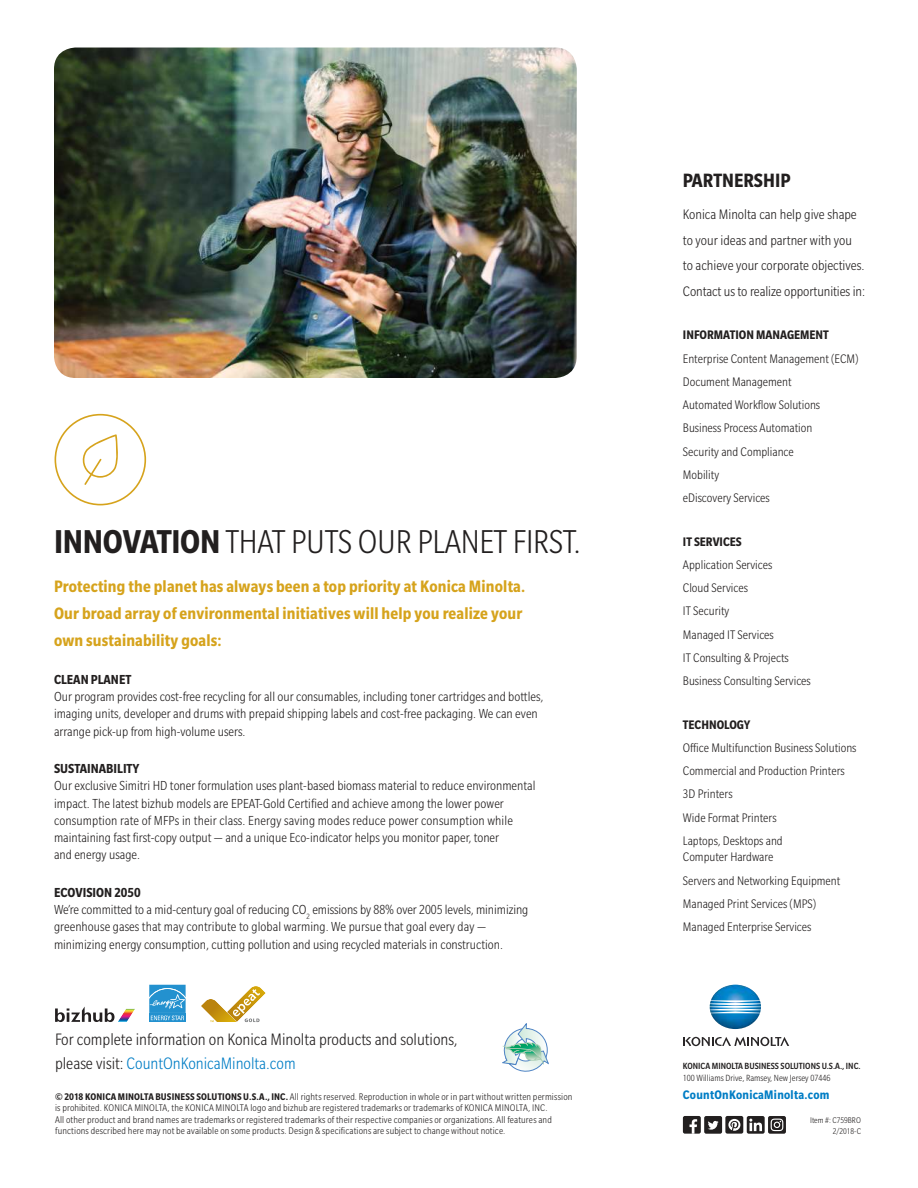
<style>
.page{position:relative;width:918px;height:1188px;background:#fff}
.page>*{position:absolute;margin:0;border:0;box-sizing:border-box;transform-origin:0 0}
.t1{font:300 condensed 36px "Slate Std";letter-spacing:-.01em;color:#221f1f}
.t2{font:700 condensed 21px "Slate Std";color:#221f1f}
.t3{font:700 condensed 18px/27px "Slate Std";letter-spacing:.01em;color:#d6a31c}
.t4{font:300 condensed 18px/24px "Slate Std";color:#221f1f}
.t5{font:300 condensed 15px/25.5px "Slate Std";color:#221f1f}
.t6{font:300 condensed 14.25px/17.2px "Slate Std";color:#221f1f}
.t7{font:700 condensed 14.25px "Slate Std";color:#221f1f}
.t8{font:300 condensed 13.5px/23.2px "Slate Std";color:#221f1f}
.t9{font:700 condensed 13.5px "Slate Std";color:#221f1f}
.t10{font:700 condensed 13.5px "Slate Std";letter-spacing:.02em;color:#007dc5}
.t11{font:300 condensed 10.5px/11.2px "Slate Std";letter-spacing:.015em;color:#221f1f}
.t12{font:500 condensed 9.75px "Slate Std";color:#221f1f}
.t13{font:300 condensed 9.75px "Slate Std";color:#221f1f}
.t14{font:300 condensed 9px/10.5px "Slate Std";color:#221f1f;text-align:right}
.s1{font-weight:700}
.s2{color:#007dc5}
</style>
<div class="page">
<img style="left:54px;top:48px;width:523px;height:330px">
<svg style="left:55px;top:1007px;width:60px;height:15px"></svg>
<img style="left:118px;top:1009px;width:17px;height:13px">
<svg style="left:149px;top:1020px;width:37px;height:2px"></svg>
<svg style="left:149px;top:985px;width:37px;height:35px"></svg>
<img style="left:201px;top:999px;width:26px;height:23px">
<img style="left:227px;top:986px;width:39px;height:36px">
<svg style="left:232px;top:989px;width:28px;height:33px"></svg>
<img style="left:710px;top:985px;width:51px;height:44px">
<svg style="left:683px;top:1037px;width:106px;height:9px"></svg>
<div style="left:704px;top:1116px;width:18px;height:18px;background:#221f1f;border-radius:2px"></div>
<svg style="left:708px;top:1121px;width:11px;height:9px"></svg>
<div style="left:725px;top:1116px;width:18px;height:18px;background:#221f1f;border-radius:2px"></div>
<svg style="left:728px;top:1119px;width:12px;height:12px"></svg>
<div style="left:747px;top:1116px;width:18px;height:18px;background:#221f1f;border-radius:2px"></div>
<svg style="left:749px;top:1119px;width:13px;height:12px"></svg>
<svg style="left:768px;top:1116px;width:18px;height:18px"></svg>
<svg style="left:771px;top:1119px;width:12px;height:12px"></svg>
<div style="left:683px;top:1116px;width:18px;height:18px;background:#221f1f;border-radius:2px"></div>
<svg style="left:690px;top:1119px;width:7px;height:15px"></svg>
<svg style="left:502px;top:1023px;width:47px;height:48px"></svg>
<img style="left:509px;top:1058px;width:31px;height:2px">
<img style="left:507px;top:1043px;width:34px;height:15px">
<svg style="left:55px;top:414px;width:91px;height:91px"></svg>
<h1 class="t1" style="left:54px;top:528px;width:528px"><span class="s1">INNOVATION</span>THAT PUTS OUR PLANET FIRST.</h1>
<p class="t3" style="left:54px;top:574px;width:473px">Protecting the planet has always been a top priority at Konica Minolta.<br>Our broad array of environmental initiatives will help you realize your own sustainability goals:</p>
<p class="t7" style="left:54px;top:674px;width:79px">CLEAN PLANET</p>
<p class="t6" style="left:54px;top:689px;width:491px">Our program provides cost-free recycling for all our consumables, including toner cartridges and bottles, imaging units, developer and drums with prepaid shipping labels and cost-free packaging. We can even arrange pick-up from high-volume users.</p>
<p class="t7" style="left:54px;top:763px;width:87px">SUSTAINABILITY</p>
<p class="t6" style="left:54px;top:778px;width:483px">Our exclusive Simitri HD toner formulation uses plant-based biomass material to reduce environmental impact. The latest bizhub models are EPEAT-Gold Certified and achieve among the lower power consumption rate of MFPs in their class. Energy saving modes reduce power consumption while maintaining fast first-copy output — and a unique Eco-indicator helps you monitor paper, toner<br>and energy usage.</p>
<p class="t6" style="left:54px;top:885px;width:476px"><span class="s1">ECOVISION 2050<br></span>We’re committed to a mid-century goal of reducing CO<sub>2</sub> emissions by 88% over 2005 levels, minimizing greenhouse gases that may contribute to global warming. We pursue that goal every day — minimizing energy consumption, cutting pollution and using recycled materials in construction.</p>
<p class="t4" style="left:55px;top:1028px;width:404px">For complete information on Konica Minolta products and solutions, please visit: <span class="s2">CountOnKonicaMinolta.com</span></p>
<p class="t11" style="left:55px;top:1092px;width:519px"><span class="s1">© 2018 KONICA MINOLTA BUSINESS SOLUTIONS U.S.A., INC.</span> All rights reserved. Reproduction in whole or in part without written permission is prohibited. KONICA MINOLTA, the KONICA MINOLTA logo and bizhub are registered trademarks or trademarks of KONICA MINOLTA, INC.<br>All other product and brand names are trademarks or registered trademarks of their respective companies or organizations. All features and functions described here may not be available on some products. Design &amp; specifications are subject to change without notice.</p>
<h2 class="t2" style="left:683px;top:172px;width:109px">PARTNERSHIP</h2>
<p class="t5" style="left:683px;top:203px;width:184px">Konica Minolta can help give shape to your ideas and partner with you to achieve your corporate objectives.<br>Contact us to realize opportunities in:</p>
<p class="t9" style="left:683px;top:330px;width:147px">INFORMATION MANAGEMENT</p>
<p class="t8" style="left:683px;top:348px;width:177px">Enterprise Content Management (ECM)<br>Document Management<br>Automated Workflow Solutions<br>Business Process Automation<br>Security and Compliance<br>Mobility<br>eDiscovery Services</p>
<p class="t9" style="left:683px;top:536px;width:60px">IT SERVICES</p>
<p class="t8" style="left:683px;top:554px;width:129px">Application Services<br>Cloud Services<br>IT Security<br>Managed IT Services<br>IT Consulting &amp; Projects<br>Business Consulting Services</p>
<p class="t9" style="left:683px;top:719px;width:69px">TECHNOLOGY</p>
<p class="t8" style="left:683px;top:737px;width:175px">Office Multifunction Business Solutions<br>Commercial and Production Printers<br>3D Printers<br>Wide Format Printers<br>Laptops, Desktops and</p>
<p class="t8" style="left:683px;top:846px;width:159px">Computer Hardware<br>Servers and Networking Equipment<br>Managed Print Services (MPS)<br>Managed Enterprise Services</p>
<p class="t12" style="left:683px;top:1062px;width:179px">KONICA MINOLTA BUSINESS SOLUTIONS U.S.A., INC.</p>
<p class="t13" style="left:683px;top:1074px;width:149px">100 Williams Drive, Ramsey, New Jersey 07446</p>
<p class="t10" style="left:683px;top:1089px;width:148px">CountOnKonicaMinolta.com</p>
<p class="t14" style="left:810px;top:1116px;width:52px">Item #: C759BRO<br>2/2018-C</p>
</div>
